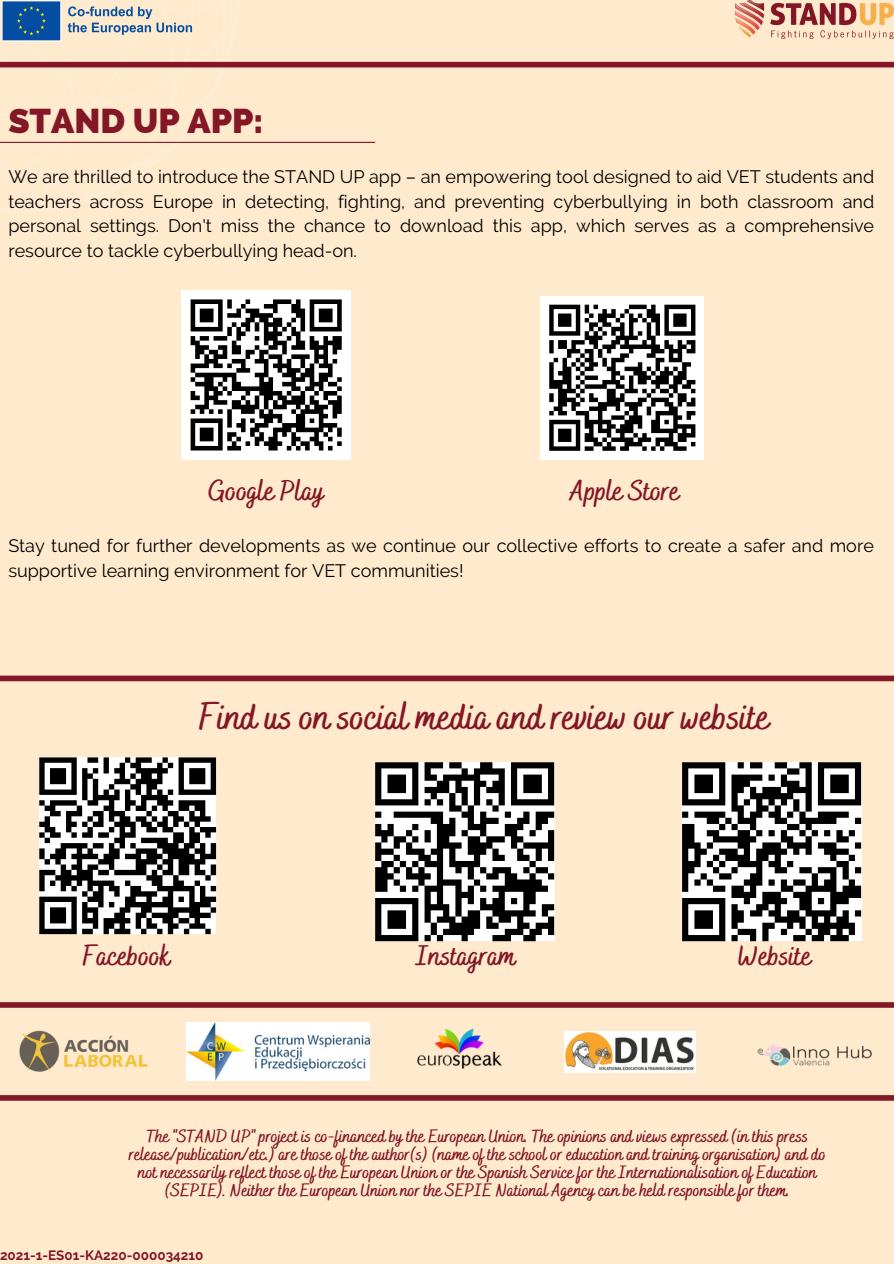
<style>
.page{position:relative;width:894px;height:1264px;background:#fff}
.page>*{position:absolute;margin:0;border:0;box-sizing:border-box;transform-origin:0 0}
.t1{font:700 37.5px "Bakerie Smooth";color:#831726}
.t2{font:800 34.5px "Raleway";color:#831726}
.t3{font:700 28.5px "Bakerie Smooth";color:#831726}
.t4{font:18px/24.8px "Raleway";color:#000;text-align:justify}
.t5{font:700 18px/18px "Bakerie Smooth";color:#831726;text-align:center}
.t6{font:700 13.5px "Raleway";color:#831726}
</style>
<div class="page">
<div style="left:0;top:0;width:893px;height:1263px;background:#ffeace"></div>
<svg style="left:0;top:61px;width:240px;height:81px"></svg>
<div style="left:0;top:62px;width:893px;height:5px;background:#831726"></div>
<hr style="left:0;top:142px;width:375px;height:1px;background:#831726">
<div style="left:0;top:675px;width:893px;height:6px;background:#831726"></div>
<img style="left:1px;top:0;width:192px;height:42px">
<img style="left:735px;top:0;width:157px;height:39px">
<div style="left:0;top:1002px;width:893px;height:5px;background:#831726"></div>
<img style="left:19px;top:1030px;width:129px;height:43px">
<img style="left:187px;top:1022px;width:182px;height:58px">
<img style="left:417px;top:1028px;width:85px;height:41px">
<img style="left:757px;top:1044px;width:115px;height:22px">
<svg style="left:39px;top:757px;width:177px;height:177px"></svg>
<svg style="left:375px;top:762px;width:179px;height:179px"></svg>
<svg style="left:682px;top:762px;width:178px;height:179px"></svg>
<img style="left:564px;top:1031px;width:131px;height:41px">
<div style="left:0;top:1095px;width:893px;height:5px;background:#831726"></div>
<div style="left:181px;top:290px;width:170px;height:169px;background:#fff"></div>
<svg style="left:190px;top:299px;width:152px;height:152px"></svg>
<div style="left:540px;top:296px;width:164px;height:163px;background:#fff"></div>
<svg style="left:549px;top:304px;width:147px;height:147px"></svg>
<h3 class="t2" style="left:8px;top:100px;width:256px">STAND UP APP:</h3>
<h3 class="t4" style="left:8px;top:164px;width:867px">We are thrilled to introduce the STAND UP app – an empowering tool designed to aid VET students and teachers across Europe in detecting, fighting, and preventing cyberbullying in both classroom and personal settings. Don't miss the chance to download this app, which serves as a comprehensive resource to tackle cyberbullying head-on.</h3>
<h3 class="t3" style="left:208px;top:473px;width:117px">Google Play</h3>
<p class="t3" style="left:570px;top:473px;width:111px">Apple Store</p>
<p class="t4" style="left:8px;top:533px;width:866px">Stay tuned for further developments as we continue our collective efforts to create a safer and more supportive learning environment for VET communities!</p>
<h3 class="t1" style="left:199px;top:694px;width:572px">Find us on social media and review our website</h3>
<h5 class="t3" style="left:83px;top:939px;width:89px">Facebook</h5>
<h2 class="t3" style="left:416px;top:939px;width:101px">Instagram</h2>
<p class="t3" style="left:738px;top:939px;width:75px">Website</p>
<p class="t5" style="left:129px;top:1128px;width:698px">The "STAND UP" project is co-financed by the European Union. The opinions and views expressed (in this press release/publication/etc.) are those of the author(s) (name of the school or education and training organisation) and do not necessarily reflect those of the European Union or the Spanish Service for the Internationalisation of Education (SEPIE). Neither the European Union nor the SEPIE National Agency can be held responsible for them.</p>
<h3 class="t6" style="left:0;top:1246px;width:205px">2021-1-ES01-KA220-000034210</h3>
</div>
